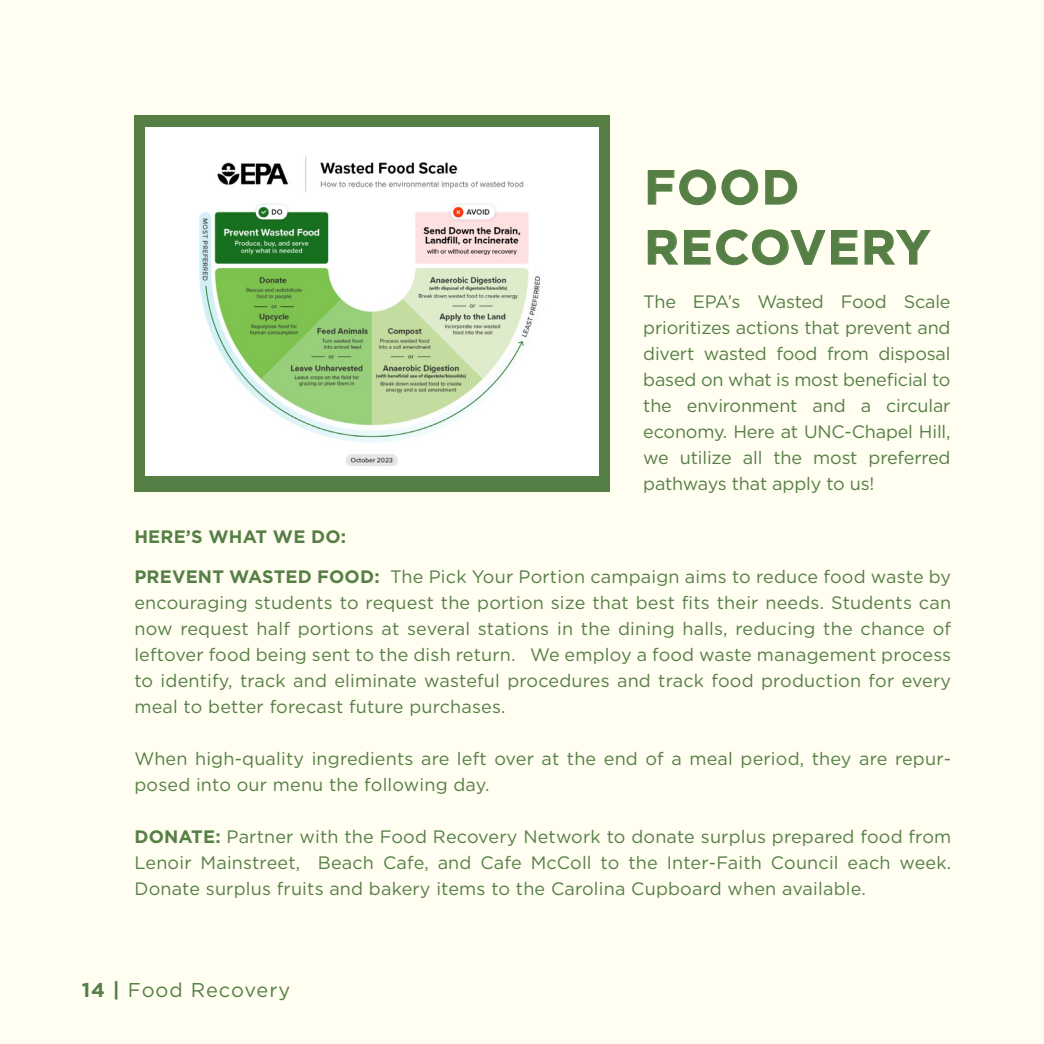
<style>
.page{position:relative;width:1044px;height:1044px;background:#fffef0}
.page>*{position:absolute;margin:0;border:0;box-sizing:border-box;transform-origin:0 0}
.t1{font:700 48px/60px "Gotham HTF";letter-spacing:.03em;color:#567f46}
.t2{font:20px "Gotham";letter-spacing:.045em;color:#567f46}
.t3{font:18px/26px "Gotham";letter-spacing:.01em;color:#567f46;text-align:justify}
.t4{font:700 18px "Gotham";letter-spacing:.01em;color:#567f46}
.s1{font-weight:700}
</style>
<div class="page">
<svg style="left:648px;top:169px;width:68px;height:36px"></svg>
<svg style="left:722px;top:169px;width:36px;height:36px"></svg>
<svg style="left:765px;top:170px;width:32px;height:35px"></svg>
<svg style="left:648px;top:230px;width:30px;height:35px"></svg>
<svg style="left:684px;top:229px;width:174px;height:36px"></svg>
<svg style="left:865px;top:230px;width:66px;height:35px"></svg>
<div style="left:135px;top:115px;width:475px;height:377px;background:#567f46"></div>
<img style="left:145px;top:128px;width:454px;height:347px">
<h1 class="t1" style="left:644px;top:156px;width:288px">FOOD<br>RECOVERY</h1>
<p class="t3" style="left:643px;top:288px;width:309px">The EPA’s Wasted Food Scale prioritizes actions that prevent and divert wasted food from disposal based on what is most beneficial to the environment and a circular economy. Here at UNC-Chapel Hill, we utilize all the most preferred pathways that apply to us!</p>
<p class="t4" style="left:134px;top:524px;width:213px">HERE’S WHAT WE DO:</p>
<p class="t3" style="left:134px;top:563px;width:818px"><span class="s1">PREVENT WASTED FOOD:</span> The Pick Your Portion campaign aims to reduce food waste by encouraging students to request the portion size that best fits their needs. Students can now request half portions at several stations in the dining halls, reducing the chance of leftover food being sent to the dish return. We employ a food waste management process to identify, track and eliminate wasteful procedures and track food production for every meal to better forecast future purchases.</p>
<p class="t3" style="left:134px;top:745px;width:818px">When high-quality ingredients are left over at the end of a meal period, they are repur&shy;posed into our menu the following day.</p>
<p class="t3" style="left:134px;top:823px;width:818px"><span class="s1">DONATE:</span> Partner with the Food Recovery Network to donate surplus prepared food from Lenoir Mainstreet, Beach Cafe, and Cafe McColl to the Inter-Faith Council each week.<br>Donate surplus fruits and bakery items to the Carolina Cupboard when available.</p>
<p class="t2" style="left:82px;top:978px;width:210px"><span class="s1">14 |</span> Food Recovery</p>
</div>
